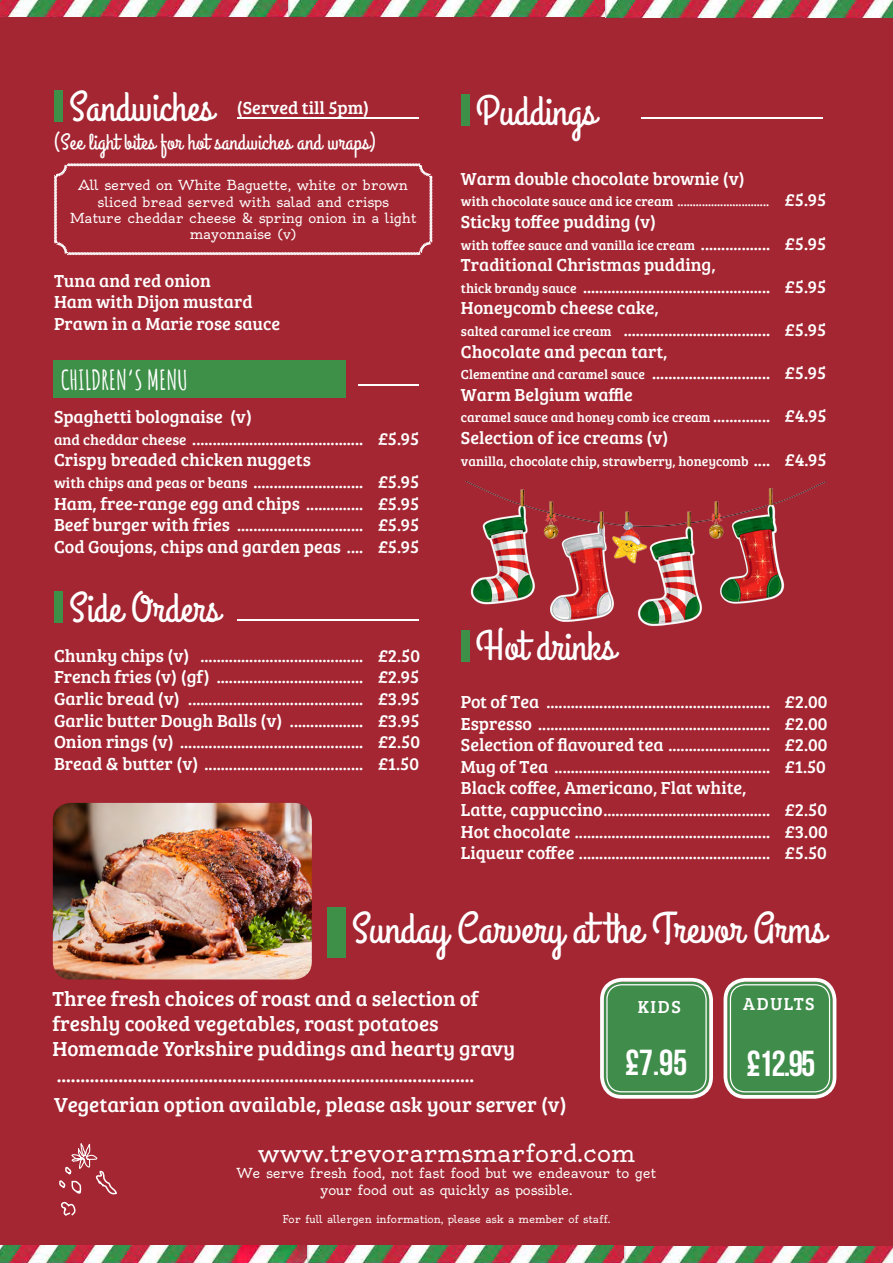
<style>
.page{position:relative;width:893px;height:1263px;background:#a32632}
.page>*{position:absolute;margin:0;border:0;box-sizing:border-box;transform-origin:0 0}
.t1{font:43.5px "Grand Hotel";color:#fff}
.t2{font:42px "Grand Hotel";color:#fff}
.t3{font:700 36px "Bebas Neue";color:#fff}
.t4{font:700 27px "Amatic SC";letter-spacing:-.01em;color:#fff}
.t5{font:24px "Oldenburg";color:#fff}
.t6{font:22.5px "Grand Hotel";letter-spacing:.01em;color:#fff}
.t7{font:21px/25.2px "Bree Serif";color:#fff}
.t8{font:18px/21.6px "Bree Serif";color:#fff}
.t9{font:13.5px "Bree Serif";color:#fff}
.t10{font:13.5px/16.2px "Oldenburg";color:#fff;text-align:center}
.t11{font:10.5px "Oldenburg";color:#fff}
.s1{font-size:15px}
.s2{font-size:18px}
.s3{font-size:13.5px}
</style>
<div class="page">
<div style="left:604px;top:982px;width:105px;height:113px;background:#408c4b;border-radius:18px"></div>
<div style="left:600px;top:978px;width:113px;height:121px;border:4px solid #fff;border-radius:20px"></div>
<div style="left:606px;top:984px;width:101px;height:108px;border:1px solid #fff;border-radius:15px"></div>
<div style="left:727px;top:982px;width:106px;height:113px;background:#408c4b;border-radius:18px"></div>
<div style="left:724px;top:978px;width:112px;height:121px;border:4px solid #fff;border-radius:20px"></div>
<div style="left:730px;top:984px;width:100px;height:108px;border:1px solid #fff;border-radius:15px"></div>
<div style="left:53px;top:361px;width:293px;height:37px;background:#3e9048"></div>
<hr style="left:237px;top:117px;width:181px;height:2px;background:#fff">
<hr style="left:641px;top:117px;width:181px;height:2px;background:#fff">
<hr style="left:237px;top:619px;width:181px;height:2px;background:#fff">
<hr style="left:358px;top:384px;width:60px;height:2px;background:#fff">
<div style="left:54px;top:90px;width:9px;height:31px;background:#3e9048"></div>
<div style="left:461px;top:94px;width:9px;height:31px;background:#3e9048"></div>
<div style="left:54px;top:591px;width:9px;height:31px;background:#3e9048"></div>
<div style="left:460px;top:630px;width:9px;height:31px;background:#3e9048"></div>
<div style="left:327px;top:908px;width:19px;height:50px;background:#3e9048"></div>
<svg style="left:54px;top:163px;width:379px;height:93px"></svg>
<img style="left:53px;top:803px;width:259px;height:176px">
<img style="left:0;top:0;width:893px;height:17px">
<img style="left:0;top:1246px;width:893px;height:17px">
<svg style="left:59px;top:1143px;width:58px;height:73px"></svg>
<img style="left:467px;top:482px;width:358px;height:145px">
<h2 class="t2" style="left:69px;top:80px;width:146px">Sandwiches</h2>
<p class="t8" style="left:237px;top:96px;width:134px">(Served till 5pm)</p>
<p class="t6" style="left:54px;top:127px;width:323px">(See light bites for hot sandwiches and wraps)</p>
<p class="t10" style="left:70px;top:177px;width:348px">All served on White Baguette, white or brown sliced bread served with salad and crisps<br>Mature cheddar cheese &amp; spring onion in a light mayonnaise (v)</p>
<p class="t8" style="left:54px;top:269px;width:228px">Tuna and red onion<br>Ham with Dijon mustard<br>Prawn in a Marie rose sauce</p>
<h3 class="t4" style="left:61px;top:359px;width:129px">CHILDREN’S MENU</h3>
<p class="t8" style="left:54px;top:405px;width:367px">Spaghetti bolognaise (v)<br><span class="s1">and cheddar cheese</span> .......................................... £5.95<br>Crispy breaded chicken nuggets<br><span class="s1">with chips and peas or beans</span> ........................... £5.95<br>Ham, free-range egg and chips .............. £5.95<br>Beef burger with fries ............................... £5.95<br>Cod Goujons, chips and garden peas .... £5.95</p>
<h2 class="t2" style="left:69px;top:581px;width:152px">Side Orders</h2>
<p class="t8" style="left:54px;top:644px;width:367px;text-align:justify">Chunky chips (v) ........................................ £2.50<br>French fries (v) (gf) .................................... £2.95<br>Garlic bread (v) ........................................... £3.95<br>Garlic butter Dough Balls (v) .................. £3.95<br>Onion rings (v) ............................................. £2.50<br>Bread &amp; butter (v) ....................................... £1.50</p>
<h2 class="t2" style="left:476px;top:84px;width:122px">Puddings</h2>
<p class="t8" style="left:461px;top:167px;width:285px">Warm double chocolate brownie (v)</p>
<p class="t9" style="left:461px;top:192px;width:367px">with chocolate sauce and ice cream .............................. <span class="s2">£5.95</span></p>
<p class="t8" style="left:461px;top:210px;width:197px">Sticky toffee pudding (v)</p>
<p class="t9" style="left:461px;top:235px;width:367px">with toffee sauce and vanilla ice cream <span class="s2">................. £5.95</span></p>
<p class="t8" style="left:461px;top:253px;width:367px">Traditional Christmas pudding,<br><span class="s3">thick brandy sauce</span> .............................................. £5.95<br>Honeycomb cheese cake,<br><span class="s3">salted caramel ice cream</span> .................................... £5.95<br>Chocolate and pecan tart,<br><span class="s3">Clementine and caramel sauce</span> ............................. £5.95<br>Warm Belgium waffle</p>
<p class="t9" style="left:461px;top:408px;width:367px">caramel sauce and honey comb ice cream <span class="s2">.............. £4.95</span></p>
<p class="t8" style="left:461px;top:426px;width:209px">Selection of ice creams (v)</p>
<p class="t9" style="left:461px;top:451px;width:367px">vanilla, chocolate chip, strawberry, honeycomb <span class="s2">.... £4.95</span></p>
<h2 class="t2" style="left:476px;top:619px;width:141px">Hot drinks</h2>
<p class="t8" style="left:461px;top:690px;width:368px">Pot of Tea ....................................................... £2.00<br>Espresso ......................................................... £2.00<br>Selection of flavoured tea ......................... £2.00<br>Mug of Tea ..................................................... £1.50<br>Black coffee, Americano, Flat white,<br>Latte, cappuccino......................................... £2.50<br>Hot chocolate ................................................ £3.00<br>Liqueur coffee ............................................... £5.50</p>
<h1 class="t1" style="left:352px;top:901px;width:475px">Sunday Carvery at the Trevor Arms</h1>
<p class="t7" style="left:52px;top:985px;width:464px">Three fresh choices of roast and a selection of freshly cooked vegetables, roast potatoes Homemade Yorkshire puddings and hearty gravy ........................................................................................</p>
<p class="t7" style="left:54px;top:1091px;width:514px">Vegetarian option available, please ask your server (v)</p>
<p class="t8" style="left:638px;top:995px;width:24px">Kids</p>
<p class="t8" style="left:743px;top:992px;width:73px">ADULTS</p>
<h3 class="t3" style="left:625px;top:1043px;width:64px">£7.95</h3>
<h3 class="t3" style="left:746px;top:1044px;width:70px">£12.95</h3>
<h3 class="t5" style="left:258px;top:1138px;width:378px">www.trevorarmsmarford.com</h3>
<p class="t10" style="left:237px;top:1165px;width:421px">We serve fresh food, not fast food but we endeavour to get your food out as quickly as possible.</p>
<p class="t11" style="left:283px;top:1213px;width:329px">For full allergen information, please ask a member of staff.</p>
</div>
